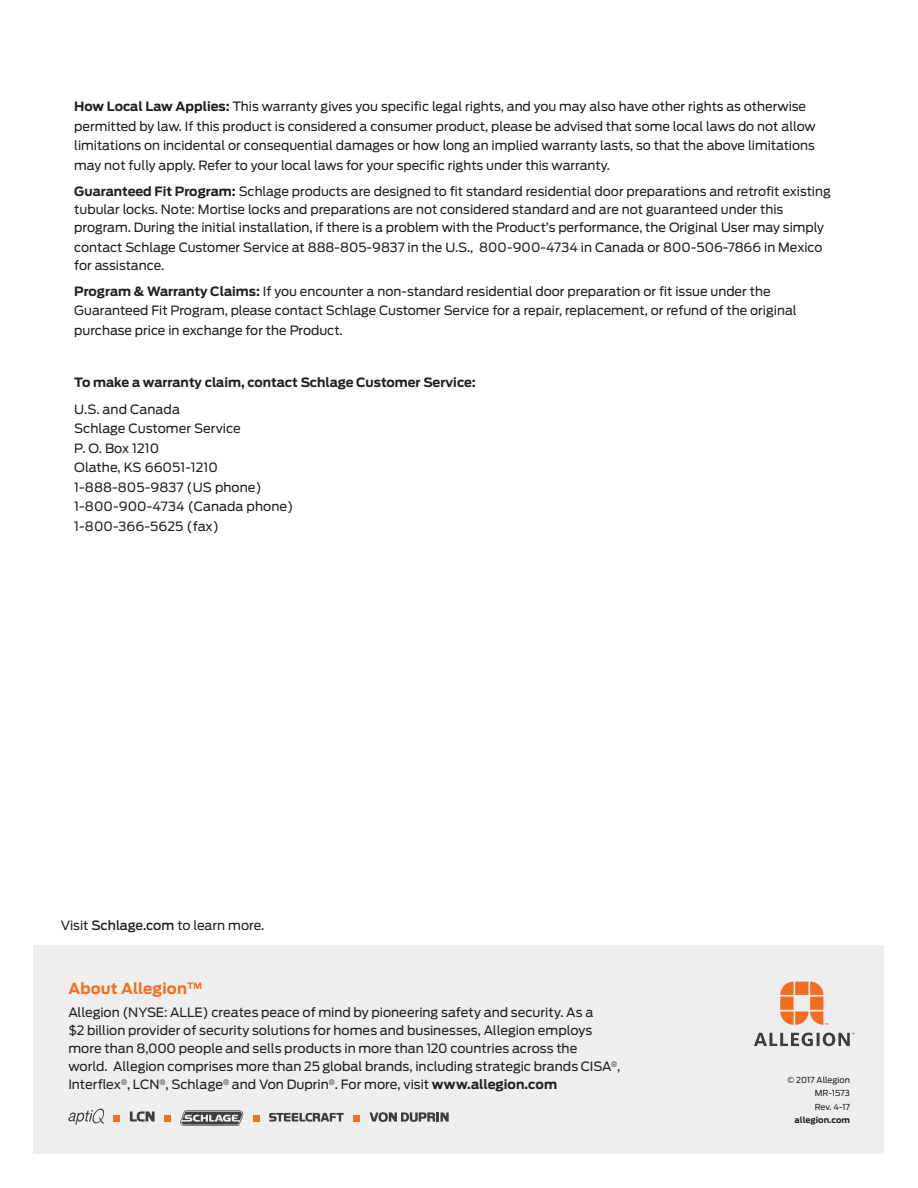
<style>
.page{position:relative;width:918px;height:1188px;background:#fff}
.page>*{position:absolute;margin:0;border:0;box-sizing:border-box;transform-origin:0 0}
.t1{font:700 15px "Antenna";letter-spacing:.01em;color:#f36e21}
.t2{font:12.75px/19.5px "Antenna";color:#231f20}
.t3{font:700 12.75px "Antenna";color:#231f20}
.t4{font:8.25px/13.5px "Antenna";color:#231f20;text-align:justify}
.t5{font:700 8.25px "Antenna";color:#231f20}
.s1{font-weight:700}
.s2{font-weight:500}
</style>
<div class="page">
<div style="left:34px;top:945px;width:850px;height:209px;background:#eeeeef"></div>
<svg style="left:130px;top:1111px;width:25px;height:11px"></svg>
<div style="left:114px;top:1115px;width:6px;height:7px;background:#f36e21"></div>
<div style="left:164px;top:1115px;width:7px;height:7px;background:#f36e21"></div>
<svg style="left:369px;top:1112px;width:80px;height:10px"></svg>
<svg style="left:180px;top:1110px;width:63px;height:16px"></svg>
<svg style="left:68px;top:1109px;width:37px;height:16px"></svg>
<svg style="left:269px;top:1113px;width:75px;height:9px"></svg>
<div style="left:253px;top:1115px;width:6px;height:7px;background:#f36e21"></div>
<div style="left:353px;top:1115px;width:7px;height:7px;background:#f36e21"></div>
<svg style="left:780px;top:982px;width:48px;height:43px"></svg>
<svg style="left:754px;top:1033px;width:101px;height:13px"></svg>
<p class="t2" style="left:74px;top:97px;width:743px"><span class="s1">How Local Law Applies:</span> This warranty gives you specific legal rights, and you may also have other rights as otherwise permitted by law. If this product is considered a consumer product, please be advised that some local laws do not allow limitations on incidental or consequential damages or how long an implied warranty lasts, so that the above limitations may not fully apply. Refer to your local laws for your specific rights under this warranty.</p>
<p class="t2" style="left:74px;top:182px;width:758px;line-height:18px"><span class="s1">Guaranteed Fit Program:</span> Schlage products are designed to fit standard residential door preparations and retrofit existing tubular locks. Note: Mortise locks and preparations are not considered standard and are not guaranteed under this program. During the initial installation, if there is a problem with the Product’s performance, the Original User may simply</p>
<p class="t2" style="left:74px;top:238px;width:750px;line-height:18px">contact Schlage Customer Service at 888-805-9837 in the U.S., 800-900-4734 in Canada or 800-506-7866 in Mexico for assistance.</p>
<p class="t2" style="left:74px;top:281px;width:724px"><span class="s1">Program &amp; Warranty Claims:</span> If you encounter a non-standard residential door preparation or fit issue under the<br>Guaranteed Fit Program, please contact Schlage Customer Service for a repair, replacement, or refund of the original purchase price in exchange for the Product.</p>
<p class="t3" style="left:74px;top:374px;width:403px">To make a warranty claim, contact Schlage Customer Service:</p>
<p class="t2" style="left:74px;top:399px;width:221px">U.S. and Canada<br>Schlage Customer Service<br>P. O. Box 1210<br>Olathe, KS 66051-1210<br>1-888-805-9837 (US phone)<br>1-800-900-4734 (Canada phone)<br>1-800-366-5625 (fax)</p>
<p class="t2" style="left:61px;top:916px;width:205px">Visit <span class="s2">Schlage.com</span> to learn more.</p>
<p class="t1" style="left:68px;top:978px;width:135px">About Allegion<sup>TM</sup></p>
<p class="t2" style="left:68px;top:1003px;width:554px;line-height:18px">Allegion (NYSE: ALLE) creates peace of mind by pioneering safety and security. As a<br>$2 billion provider of security solutions for homes and businesses, Allegion employs more than 8,000 people and sells products in more than 120 countries across the<br>world. Allegion comprises more than 25 global brands, including strategic brands CISA<sup>®</sup>, Interflex<sup>®</sup>, LCN<sup>®</sup>, Schlage<sup>®</sup> and Von Duprin<sup>®</sup>. For more, visit <span class="s1">www.allegion.com</span></p>
<p class="t4" style="left:815px;top:1073px;width:37px;text-indent:-27px">© 2017 Allegion MR-1573<br>Rev. 4-17</p>
<p class="t5" style="left:795px;top:1115px;width:57px">allegion.com</p>
</div>
